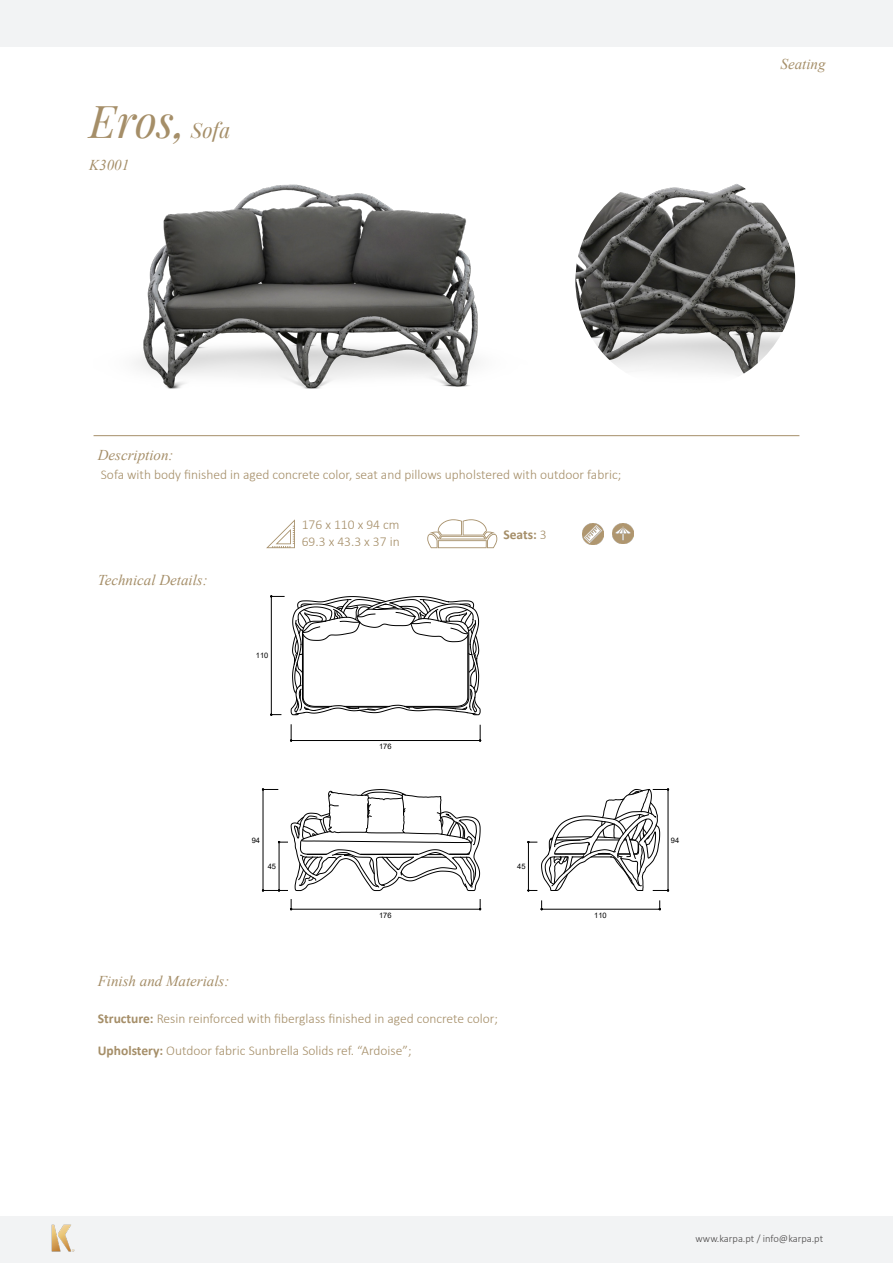
<style>
.page{position:relative;width:893px;height:1263px;background:#fff}
.page>*{position:absolute;margin:0;border:0;box-sizing:border-box;transform-origin:0 0}
.t1{font:italic 45px "Playfair Display";color:#a58e68}
.t2{font:italic 15px "Times New Roman";color:#a58e68}
.t3{font:300 13.5px/16.2px "Calibri";color:#a58e68}
.t4{font:700 13.5px "Calibri";color:#a58e68}
.t5{font:300 10.5px "Calibri";color:#484646}
.t6{font:7.5px "Arial";color:#000}
.s1{font-size:21px}
.s2{font-weight:300}
.s3{font-weight:700}
</style>
<div class="page">
<div style="left:0;top:0;width:893px;height:47px;background:#f2f3f4"></div>
<div style="left:0;top:1216px;width:893px;height:47px;background:#f2f3f4"></div>
<img style="left:51px;top:1224px;width:24px;height:28px">
<hr style="left:291px;top:740px;width:189px;height:1px;background:#000">
<svg style="left:291px;top:725px;width:1px;height:15px"></svg>
<svg style="left:480px;top:725px;width:1px;height:16px"></svg>
<hr style="left:271px;top:596px;width:1px;height:119px;background:#000">
<svg style="left:272px;top:596px;width:12px;height:1px"></svg>
<svg style="left:271px;top:714px;width:10px;height:2px"></svg>
<hr style="left:291px;top:909px;width:189px;height:1px;background:#000">
<hr style="left:542px;top:909px;width:118px;height:1px;background:#000">
<svg style="left:541px;top:901px;width:2px;height:9px"></svg>
<svg style="left:659px;top:901px;width:2px;height:9px"></svg>
<svg style="left:528px;top:789px;width:141px;height:102px"></svg>
<svg style="left:290px;top:596px;width:191px;height:119px"></svg>
<svg style="left:263px;top:789px;width:218px;height:102px"></svg>
<img style="left:613px;top:523px;width:21px;height:21px">
<img style="left:582px;top:523px;width:21px;height:21px">
<img style="left:93px;top:184px;width:385px;height:252px">
<img style="left:575px;top:171px;width:220px;height:219px;border-radius:110px">
<hr style="left:94px;top:435px;width:705px;height:1px;background:#a58e68">
<svg style="left:266px;top:519px;width:29px;height:29px"></svg>
<svg style="left:427px;top:519px;width:70px;height:29px"></svg>
<h1 class="t1" style="left:89px;top:91px;width:143px">Eros, <span class="s1">Sofa</span></h1>
<p class="t2" style="left:89px;top:154px;width:42px">K3001</p>
<p class="t2" style="left:780px;top:54px;width:46px">Seating</p>
<p class="t2" style="left:98px;top:444px;width:77px">Description:</p>
<p class="t3" style="left:101px;top:467px;width:522px">Sofa with body finished in aged concrete color, seat and pillows upholstered with outdoor fabric;</p>
<p class="t3" style="left:302px;top:517px;width:99px">176 x 110 x 94 cm<br>69.3 x 43.3 x 37 in</p>
<p class="t4" style="left:503px;top:525px;width:45px">Seats: <span class="s2">3</span></p>
<p class="t2" style="left:98px;top:570px;width:111px">Technical Details:</p>
<p class="t6" style="left:256px;top:650px;width:14px">110</p>
<p class="t6" style="left:379px;top:741px;width:14px">176</p>
<p class="t6" style="left:252px;top:835px;width:10px">94</p>
<p class="t6" style="left:268px;top:861px;width:10px">45</p>
<p class="t6" style="left:379px;top:910px;width:14px">176</p>
<p class="t6" style="left:517px;top:861px;width:10px">45</p>
<p class="t2" style="left:98px;top:971px;width:133px">Finish and Materials:</p>
<p class="t3" style="left:98px;top:1010px;width:402px"><span class="s3">Structure:</span> Resin reinforced with fiberglass finished in aged concrete color;</p>
<p class="t3" style="left:98px;top:1043px;width:315px"><span class="s3">Upholstery:</span> Outdoor fabric Sunbrella Solids ref. “Ardoise”;</p>
<p class="t6" style="left:594px;top:910px;width:14px">110</p>
<p class="t6" style="left:671px;top:835px;width:10px">94</p>
<p class="t5" style="left:696px;top:1232px;width:129px">www.karpa.pt / info@karpa.pt</p>
</div>
